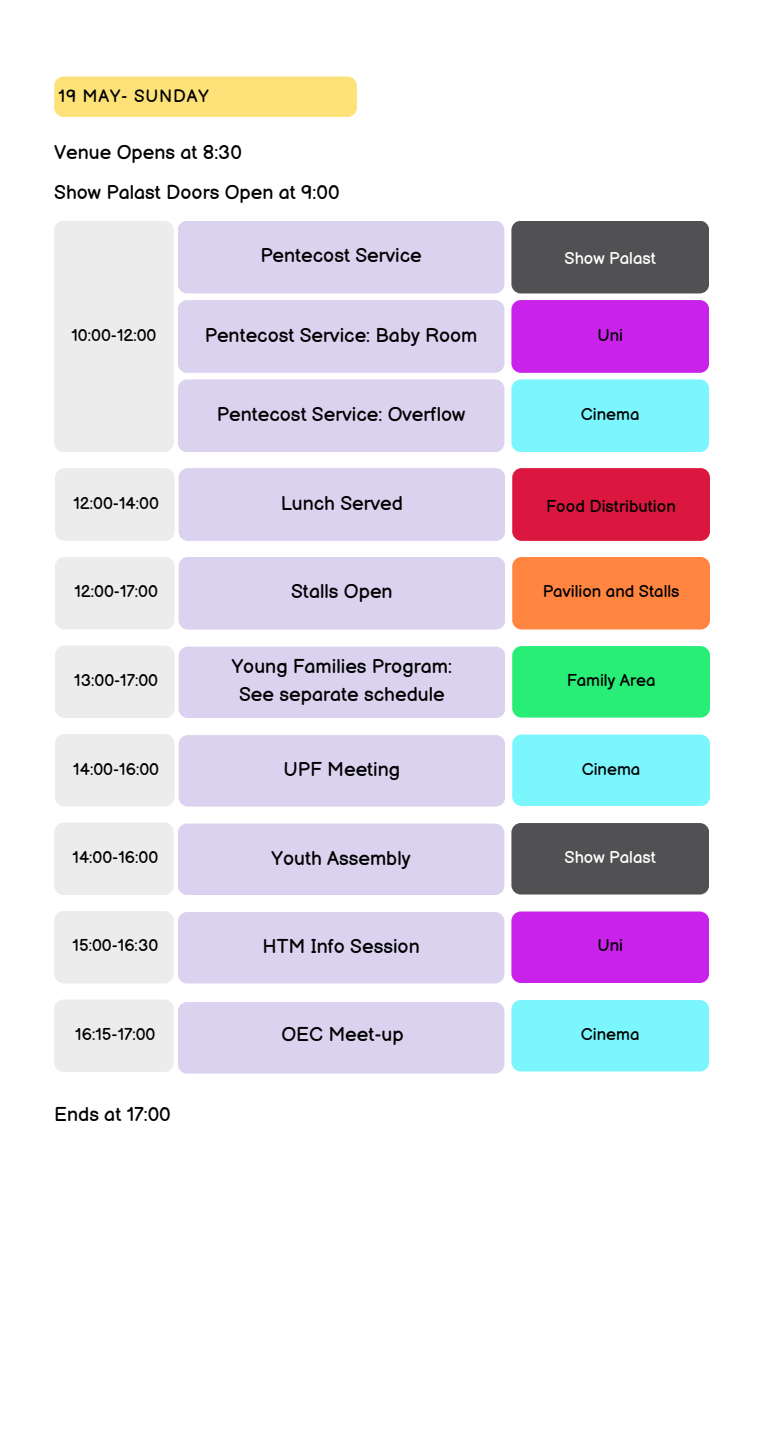
<style>
.page{position:relative;width:765px;height:1440px;background:#fff}
.page>*{position:absolute;margin:0;border:0;box-sizing:border-box;transform-origin:0 0}
.t1{font:19.62px/27.2px "Balsamiq Sans";color:#000;text-align:center}
.t2{font:17.5px "Balsamiq Sans";letter-spacing:.05em;color:#000}
.t3{font:16.75px "Balsamiq Sans";color:#000}
.t4{font:16.75px "Balsamiq Sans";color:#fff}
</style>
<div class="page">
<div style="left:54px;top:76px;width:303px;height:41px;background:#fce278;border-radius:9px"></div>
<div style="left:511px;top:221px;width:198px;height:72px;background:#515153;border-radius:9px"></div>
<div style="left:178px;top:221px;width:326px;height:72px;background:#dad2ef;border-radius:9px"></div>
<div style="left:54px;top:221px;width:120px;height:231px;background:#ececec;border-radius:9px"></div>
<div style="left:178px;top:300px;width:326px;height:73px;background:#dad2ef;border-radius:9px"></div>
<div style="left:511px;top:300px;width:198px;height:73px;background:#c822eb;border-radius:9px"></div>
<div style="left:178px;top:379px;width:326px;height:73px;background:#dad2ef;border-radius:9px"></div>
<div style="left:511px;top:379px;width:198px;height:73px;background:#7cf6fd;border-radius:9px"></div>
<div style="left:512px;top:468px;width:198px;height:73px;background:#dc173f;border-radius:9px"></div>
<div style="left:179px;top:468px;width:326px;height:73px;background:#dad2ef;border-radius:9px"></div>
<div style="left:55px;top:468px;width:120px;height:73px;background:#ececec;border-radius:9px"></div>
<div style="left:179px;top:557px;width:326px;height:73px;background:#dad2ef;border-radius:9px"></div>
<div style="left:55px;top:557px;width:120px;height:73px;background:#ececec;border-radius:9px"></div>
<div style="left:179px;top:647px;width:326px;height:71px;background:#dad2ef;border-radius:9px"></div>
<div style="left:512px;top:646px;width:198px;height:72px;background:#28ed76;border-radius:9px"></div>
<div style="left:55px;top:646px;width:120px;height:72px;background:#ececec;border-radius:9px"></div>
<div style="left:179px;top:735px;width:326px;height:72px;background:#dad2ef;border-radius:9px"></div>
<div style="left:512px;top:735px;width:198px;height:71px;background:#7cf6fd;border-radius:9px"></div>
<div style="left:55px;top:734px;width:120px;height:73px;background:#ececec;border-radius:9px"></div>
<div style="left:178px;top:824px;width:326px;height:71px;background:#dad2ef;border-radius:9px"></div>
<div style="left:511px;top:823px;width:198px;height:72px;background:#515153;border-radius:9px"></div>
<div style="left:54px;top:823px;width:120px;height:72px;background:#ececec;border-radius:9px"></div>
<div style="left:178px;top:912px;width:326px;height:72px;background:#dad2ef;border-radius:9px"></div>
<div style="left:511px;top:912px;width:198px;height:71px;background:#c822eb;border-radius:9px"></div>
<div style="left:54px;top:911px;width:120px;height:73px;background:#ececec;border-radius:9px"></div>
<div style="left:178px;top:1002px;width:326px;height:72px;background:#dad2ef;border-radius:9px"></div>
<div style="left:511px;top:1000px;width:198px;height:71px;background:#7cf6fd;border-radius:9px"></div>
<div style="left:54px;top:999px;width:120px;height:73px;background:#ececec;border-radius:9px"></div>
<div style="left:512px;top:557px;width:198px;height:73px;background:#ff8540;border-radius:9px"></div>
<h2 class="t2" style="left:58px;top:86px;width:152px">19 MAY- SUNDAY</h2>
<h1 class="t1" style="left:54px;top:140px;width:189px">Venue Opens at 8:30</h1>
<h1 class="t1" style="left:54px;top:179px;width:287px">Show Palast Doors Open at 9:00</h1>
<p class="t3" style="left:71px;top:326px;width:87px">10:00-12:00</p>
<h1 class="t1" style="left:260px;top:243px;width:163px">Pentecost Service</h1>
<h1 class="t4" style="left:565px;top:249px;width:93px">Show Palast</h1>
<p class="t1" style="left:205px;top:322px;width:274px">Pentecost Service: Baby Room</p>
<h1 class="t3" style="left:597px;top:326px;width:27px">Uni</h1>
<p class="t1" style="left:217px;top:402px;width:250px">Pentecost Service: Overflow</p>
<h1 class="t3" style="left:581px;top:405px;width:60px">Cinema</h1>
<h1 class="t3" style="left:74px;top:494px;width:87px">12:00-14:00</h1>
<p class="t1" style="left:281px;top:490px;width:124px">Lunch Served</p>
<p class="t3" style="left:546px;top:496px;width:131px">Food Distribution</p>
<p class="t3" style="left:75px;top:582px;width:85px">12:00-17:00</p>
<p class="t1" style="left:291px;top:579px;width:103px">Stalls Open</p>
<p class="t3" style="left:543px;top:582px;width:138px">Pavilion and Stalls</p>
<h1 class="t1" style="left:232px;top:654px;width:222px">Young Families Program:<br>See separate schedule</h1>
<p class="t3" style="left:74px;top:671px;width:85px">13:00-17:00</p>
<p class="t3" style="left:567px;top:671px;width:90px">Family Area</p>
<p class="t3" style="left:73px;top:759px;width:87px">14:00-16:00</p>
<h1 class="t1" style="left:284px;top:757px;width:118px">UPF Meeting</h1>
<p class="t3" style="left:582px;top:759px;width:60px">Cinema</p>
<p class="t3" style="left:73px;top:848px;width:87px">14:00-16:00</p>
<h1 class="t1" style="left:272px;top:845px;width:140px">Youth Assembly</h1>
<p class="t4" style="left:565px;top:848px;width:93px">Show Palast</p>
<p class="t3" style="left:73px;top:936px;width:87px">15:00-16:30</p>
<h1 class="t1" style="left:262px;top:934px;width:159px">HTM Info Session</h1>
<p class="t3" style="left:597px;top:936px;width:27px">Uni</p>
<p class="t3" style="left:75px;top:1025px;width:82px">16:15-17:00</p>
<h1 class="t1" style="left:281px;top:1021px;width:124px">OEC Meet-up</h1>
<p class="t3" style="left:581px;top:1025px;width:60px">Cinema</p>
<h1 class="t1" style="left:54px;top:1102px;width:118px">Ends at 17:00</h1>
</div>
